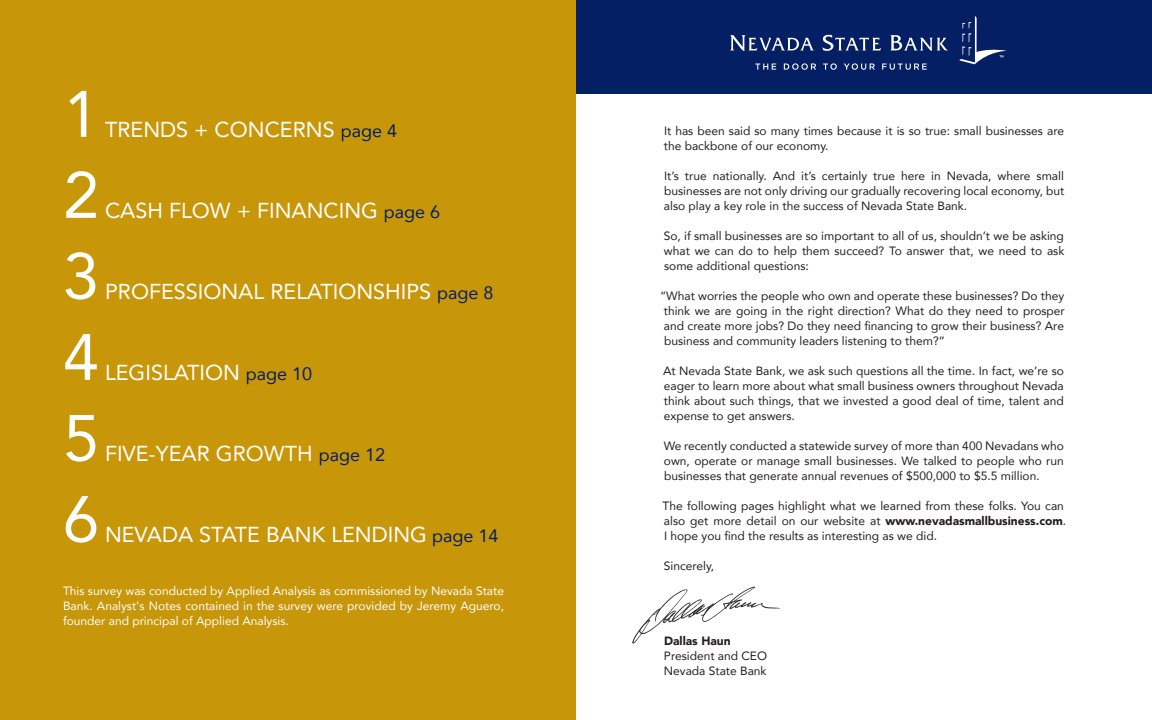
<style>
.page{position:relative;width:1152px;height:720px;background:#fff}
.page>*{position:absolute;margin:0;border:0;box-sizing:border-box;transform-origin:0 0}
.t1{font:64.8px "Avenir";color:#fff}
.t2{font:21.6px "Avenir";color:#fff}
.t3{font:12px/15px "Avenir";color:#231f20;text-align:justify}
.t4{font:12px/15px "Avenir";color:#fff;text-align:justify}
.t5{font:900 12px "Avenir";color:#231f20}
.s1{font-size:18px;color:#051f64}
.s2{font-weight:900}
</style>
<div class="page">
<img style="left:632px;top:586px;width:149px;height:58px">
<div style="left:0;top:0;width:576px;height:720px;background:#c89609"></div>
<div style="left:576px;top:0;width:576px;height:93px;background:#051f64"></div>
<svg style="left:730px;top:35px;width:218px;height:16px"></svg>
<svg style="left:755px;top:64px;width:21px;height:6px"></svg>
<svg style="left:784px;top:63px;width:32px;height:7px"></svg>
<svg style="left:823px;top:63px;width:14px;height:7px"></svg>
<svg style="left:844px;top:63px;width:31px;height:7px"></svg>
<svg style="left:882px;top:64px;width:45px;height:6px"></svg>
<svg style="left:959px;top:16px;width:48px;height:48px"></svg>
<h1 class="t1" style="left:63px;top:62px;width:38px">1</h1>
<h2 class="t2" style="left:105px;top:112px;width:294px">TRENDS + CONCERNS <span class="s1">page 4</span></h2>
<h1 class="t1" style="left:63px;top:143px;width:38px">2</h1>
<h2 class="t2" style="left:105px;top:193px;width:337px">CASH FLOW + FINANCING <span class="s1">page 6</span></h2>
<h1 class="t1" style="left:63px;top:224px;width:38px">3</h1>
<h2 class="t2" style="left:105px;top:274px;width:390px">PROFESSIONAL RELATIONSHIPS <span class="s1">page 8</span></h2>
<h1 class="t1" style="left:63px;top:305px;width:38px">4</h1>
<h2 class="t2" style="left:105px;top:355px;width:209px">LEGISLATION <span class="s1">page 10</span></h2>
<h1 class="t1" style="left:63px;top:386px;width:38px">5</h1>
<h2 class="t2" style="left:105px;top:436px;width:282px">FIVE-YEAR GROWTH <span class="s1">page 12</span></h2>
<h1 class="t1" style="left:63px;top:467px;width:38px">6</h1>
<h2 class="t2" style="left:105px;top:517px;width:395px">NEVADA STATE BANK LENDING <span class="s1">page 14</span></h2>
<p class="t4" style="left:63px;top:583px;width:443px">This survey was conducted by Applied Analysis as commissioned by Nevada State Bank. Analyst's Notes contained in the survey were provided by Jeremy Aguero, founder and principal of Applied Analysis.</p>
<p class="t3" style="left:664px;top:123px;width:402px">It has been said so many times because it is so true: small businesses are the backbone of our economy.</p>
<p class="t3" style="left:664px;top:168px;width:402px">It’s true nationally. And it’s certainly true here in Nevada, where small businesses are not only driving our gradually recovering local economy, but also play a key role in the success of Nevada State Bank.</p>
<p class="t3" style="left:664px;top:228px;width:402px">So, if small businesses are so important to all of us, shouldn’t we be asking what we can do to help them succeed? To answer that, we need to ask some additional questions:</p>
<p class="t3" style="left:664px;top:288px;width:403px;text-indent:-4px">“What worries the people who own and operate these businesses? Do they think we are going in the right direction? What do they need to prosper and create more jobs? Do they need financing to grow their business? Are business and community leaders listening to them?”</p>
<p class="t3" style="left:663px;top:363px;width:402px">At Nevada State Bank, we ask such questions all the time. In fact, we’re so eager to learn more about what small business owners throughout Nevada think about such things, that we invested a good deal of time, talent and expense to get answers.</p>
<p class="t3" style="left:664px;top:438px;width:402px">We recently conducted a statewide survey of more than 400 Nevadans who own, operate or manage small businesses. We talked to people who run businesses that generate annual revenues of $500,000 to $5.5 million.</p>
<p class="t3" style="left:663px;top:498px;width:405px;text-align:left">The following pages highlight what we learned from these folks. You can also get more detail on our website at <span class="s2">www.nevadasmallbusiness.com</span>.<br>I hope you find the results as interesting as we did.</p>
<p class="t3" style="left:664px;top:558px;width:52px">Sincerely,</p>
<p class="t5" style="left:664px;top:630px;width:68px">Dallas Haun</p>
<p class="t3" style="left:664px;top:648px;width:105px">President and CEO<br>Nevada State Bank</p>
</div>
